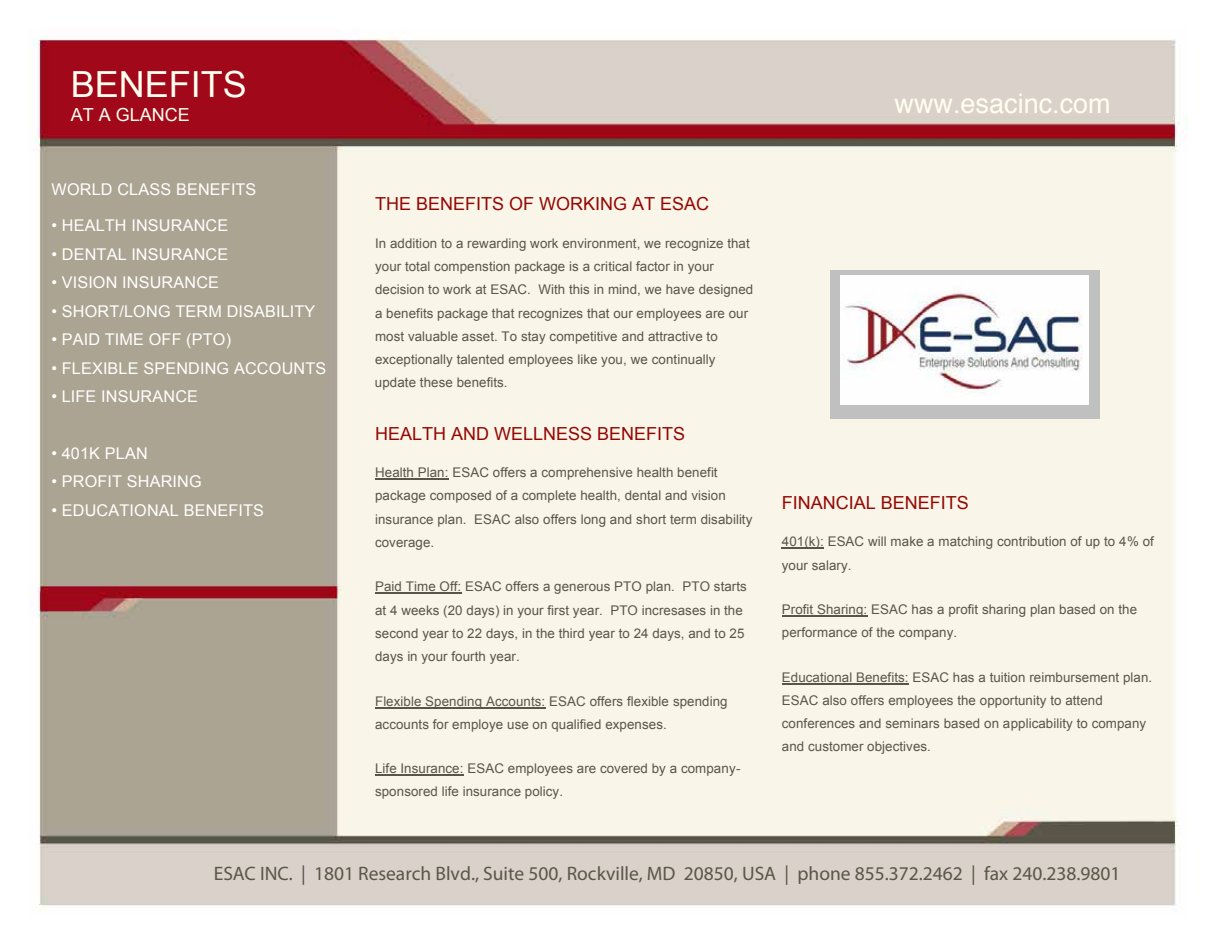
<style>
.page{position:relative;width:1215px;height:945px;background:#fff}
.page>*{position:absolute;margin:0;border:0;box-sizing:border-box;transform-origin:0 0}
.t1{font:36px "Arial";color:#ffffef}
.t2{font:27px "Helvetica";color:#ffffef}
.t3{font:19.5px "Myriad Pro";color:#595748}
.t4{font:18px "Arial";color:#940803}
.t5{font:18px "Arial";color:#ffffef}
.t6{font:16.2px "Arial";letter-spacing:.01em;color:#fff}
.t7{font:13.35px/23.2px "Arial";letter-spacing:.005em;color:#585747}
</style>
<div class="page">
<img style="left:31px;top:37px;width:1157px;height:875px">
<hr style="left:375px;top:479px;width:74px;height:1px;background:#585747">
<hr style="left:375px;top:593px;width:87px;height:1px;background:#585747">
<hr style="left:375px;top:707px;width:170px;height:1px;background:#585747">
<hr style="left:375px;top:775px;width:89px;height:1px;background:#585747">
<div style="left:830px;top:270px;width:270px;height:149px;background:#c0c0c0"></div>
<img style="left:841px;top:276px;width:248px;height:129px">
<hr style="left:782px;top:548px;width:42px;height:1px;background:#585747">
<hr style="left:782px;top:616px;width:86px;height:1px;background:#585747">
<hr style="left:782px;top:683px;width:127px;height:1px;background:#585747">
<h1 class="t1" style="left:71px;top:61px;width:178px">BENEFITS</h1>
<h3 class="t5" style="left:71px;top:103px;width:121px">AT A GLANCE</h3>
<p class="t6" style="left:51px;top:179px;width:206px">WORLD CLASS BENEFITS</p>
<p class="t6" style="left:51px;top:215px;width:178px">• HEALTH INSURANCE</p>
<p class="t6" style="left:51px;top:244px;width:178px">• DENTAL INSURANCE</p>
<p class="t6" style="left:51px;top:272px;width:169px">• VISION INSURANCE</p>
<p class="t6" style="left:51px;top:301px;width:266px">• SHORT/LONG TERM DISABILITY</p>
<p class="t6" style="left:51px;top:329px;width:181px">• PAID TIME OFF (PTO)</p>
<p class="t6" style="left:51px;top:357px;width:276px">• FLEXIBLE SPENDING ACCOUNTS</p>
<p class="t6" style="left:51px;top:386px;width:148px">• LIFE INSURANCE</p>
<p class="t6" style="left:51px;top:443px;width:98px">• 401K PLAN</p>
<p class="t6" style="left:51px;top:471px;width:152px">• PROFIT SHARING</p>
<p class="t6" style="left:51px;top:500px;width:214px">• EDUCATIONAL BENEFITS</p>
<h2 class="t2" style="left:895px;top:83px;width:218px">www.esacinc.com</h2>
<h3 class="t4" style="left:375px;top:192px;width:336px">THE BENEFITS OF WORKING AT ESAC</h3>
<p class="t7" style="left:375px;top:232px;width:380px">In addition to a rewarding work environment, we recognize that your total compenstion package is a critical factor in your decision to work at ESAC. With this in mind, we have designed a benefits package that recognizes that our employees are our most valuable asset. To stay competitive and attractive to exceptionally talented employees like you, we continually update these benefits.</p>
<h3 class="t4" style="left:375px;top:422px;width:312px">HEALTH AND WELLNESS BENEFITS</h3>
<p class="t7" style="left:375px;top:461px;width:379px">Health Plan: ESAC offers a comprehensive health benefit package composed of a complete health, dental and vision insurance plan. ESAC also offers long and short term disability coverage.</p>
<p class="t7" style="left:375px;top:575px;width:373px">Paid Time Off: ESAC offers a generous PTO plan. PTO starts at 4 weeks (20 days) in your first year. PTO incresases in the second year to 22 days, in the third year to 24 days, and to 25 days in your fourth year.</p>
<p class="t7" style="left:375px;top:690px;width:354px">Flexible Spending Accounts: ESAC offers flexible spending accounts for employe use on qualified expenses.</p>
<p class="t7" style="left:375px;top:757px;width:367px">Life Insurance: ESAC employees are covered by a company&shy;sponsored life insurance policy.</p>
<h3 class="t4" style="left:782px;top:491px;width:189px">FINANCIAL BENEFITS</h3>
<p class="t7" style="left:782px;top:530px;width:374px">401(k): ESAC will make a matching contribution of up to 4% of your salary.</p>
<p class="t7" style="left:782px;top:598px;width:357px">Profit Sharing: ESAC has a profit sharing plan based on the performance of the company.</p>
<p class="t7" style="left:782px;top:666px;width:372px">Educational Benefits: ESAC has a tuition reimbursement plan.<br>ESAC also offers employees the opportunity to attend conferences and seminars based on applicability to company and customer objectives.</p>
<h3 class="t3" style="left:214px;top:861px;width:908px">ESAC INC. | 1801 Research Blvd., Suite 500, Rockville, MD 20850, USA | phone 855.372.2462 | fax 240.238.9801</h3>
</div>
